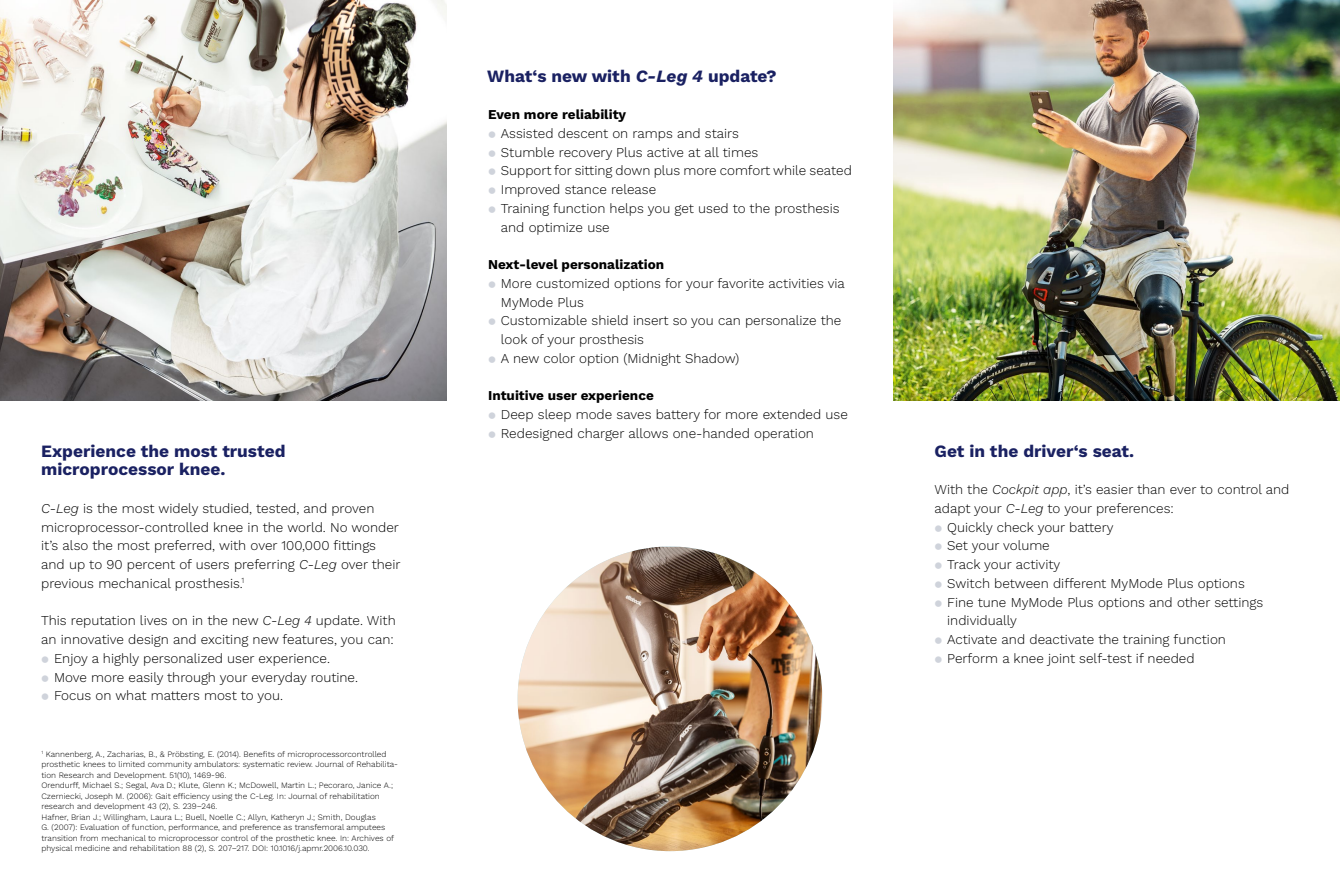
<style>
.page{position:relative;width:1340px;height:893px;background:#fff}
.page>*{position:absolute;margin:0;border:0;box-sizing:border-box;transform-origin:0 0}
.t1{font:700 17.25px "Work Sans";color:#1a2162}
.t2{font:13.5px/18.8px "Work Sans";color:#000}
.t3{font:700 13.5px "Work Sans";color:#000}
.t4{font:8.25px/10.5px "Work Sans";color:#000}
.s1{font-style:italic}
.s2{color:#cfd3db}
.s3{font-weight:700}
</style>
<div class="page">
<img style="left:517px;top:547px;width:305px;height:304px;border-radius:150px">
<img style="left:0;top:0;width:446px;height:400px">
<img style="left:893px;top:0;width:446px;height:400px">
<p class="t1" style="left:487px;top:63px;width:291px">What‘s new with <span class="s1">C-Leg 4</span> update?</p>
<p class="t3" style="left:488px;top:104px;width:139px">Even more reliability</p>
<p class="t2" style="left:488px;top:123px;width:252px"><span class="s2">⚫</span> Assisted descent on ramps and stairs</p>
<p class="t2" style="left:488px;top:142px;width:272px"><span class="s2">⚫</span> Stumble recovery Plus active at all times</p>
<p class="t2" style="left:488px;top:161px;width:365px"><span class="s2">⚫</span> Support for sitting down plus more comfort while seated</p>
<p class="t2" style="left:488px;top:180px;width:170px"><span class="s2">⚫</span> Improved stance release</p>
<p class="t2" style="left:488px;top:198px;width:353px"><span class="s2">⚫</span> Training function helps you get used to the prosthesis</p>
<p class="t2" style="left:501px;top:217px;width:110px">and optimize use</p>
<p class="t3" style="left:488px;top:254px;width:178px">Next-level personalization</p>
<p class="t2" style="left:488px;top:273px;width:358px"><span class="s2">⚫</span> More customized options for your favorite activities via</p>
<p class="t2" style="left:501px;top:292px;width:85px">MyMode Plus</p>
<p class="t2" style="left:488px;top:311px;width:355px"><span class="s2">⚫</span> Customizable shield insert so you can personalize the</p>
<p class="t2" style="left:501px;top:330px;width:145px">look of your prosthesis</p>
<p class="t2" style="left:488px;top:348px;width:253px"><span class="s2">⚫</span> A new color option (Midnight Shadow)</p>
<p class="t2" style="left:488px;top:386px;width:361px"><span class="s3">Intuitive user experience<br></span><span class="s2">⚫</span> Deep sleep mode saves battery for more extended use <span class="s2">⚫</span> Redesigned charger allows one-handed operation</p>
<p class="t1" style="left:41px;top:438px;width:246px">Experience the most trusted</p>
<p class="t1" style="left:934px;top:438px;width:201px">Get in the driver‘s seat.</p>
<p class="t1" style="left:41px;top:456px;width:186px">microprocessor knee.</p>
<p class="t2" style="left:41px;top:498px;width:361px"><span class="s1">C-Leg</span> is the most widely studied, tested, and proven microprocessor-controlled knee in the world. No wonder it’s also the most preferred, with over 100,000 fittings and up to 90 percent of users preferring <span class="s1">C-Leg</span> over their previous mechanical prosthesis.<sup>1</sup></p>
<p class="t2" style="left:41px;top:611px;width:356px">This reputation lives on in the new <span class="s1">C-Leg 4</span> update. With an innovative design and exciting new features, you can: <span class="s2">⚫</span> Enjoy a highly personalized user experience.<br><span class="s2">⚫</span> Move more easily through your everyday routine.<br><span class="s2">⚫</span> Focus on what matters most to you.</p>
<p class="t4" style="left:41px;top:748px;width:358px"><sup>1</sup> Kannenberg, A., Zacharias, B., &amp; Pröbsting, E. (2014). Benefits of microprocessorcontrolled prosthetic knees to limited community ambulators: systematic review. Journal of Rehabilita&shy;tion Research and Development. 51(10), 1469-96.<br>Orendurff, Michael S.; Segal, Ava D.; Klute, Glenn K.; McDowell, Martin L.; Pecoraro, Janice A.; Czerniecki, Joseph M. (2006): Gait efficiency using the C-Leg. In: Journal of rehabilitation research and development 43 (2), S. 239–246.<br>Hafner, Brian J.; Willingham, Laura L.; Buell, Noelle C.; Allyn, Katheryn J.; Smith, Douglas<br>G. (2007): Evaluation of function, performance, and preference as transfemoral amputees transition from mechanical to microprocessor control of the prosthetic knee. In: Archives of physical medicine and rehabilitation 88 (2), S. 207–217. DOI: 10.1016/j.apmr.2006.10.030.</p>
<p class="t2" style="left:934px;top:480px;width:356px">With the <span class="s1">Cockpit app</span>, it’s easier than ever to control and</p>
<p class="t2" style="left:934px;top:498px;width:241px">adapt your <span class="s1">C-Leg</span> to your preferences:</p>
<p class="t2" style="left:934px;top:517px;width:181px"><span class="s2">⚫</span> Quickly check your battery</p>
<p class="t2" style="left:934px;top:536px;width:117px"><span class="s2">⚫</span> Set your volume</p>
<p class="t2" style="left:934px;top:555px;width:127px"><span class="s2">⚫</span> Track your activity</p>
<p class="t2" style="left:934px;top:573px;width:312px"><span class="s2">⚫</span> Switch between different MyMode Plus options</p>
<p class="t2" style="left:934px;top:592px;width:330px"><span class="s2">⚫</span> Fine tune MyMode Plus options and other settings</p>
<p class="t2" style="left:947px;top:611px;width:71px">individually</p>
<p class="t2" style="left:934px;top:630px;width:293px"><span class="s2">⚫</span> Activate and deactivate the training function</p>
<p class="t2" style="left:934px;top:648px;width:262px"><span class="s2">⚫</span> Perform a knee joint self-test if needed</p>
</div>
